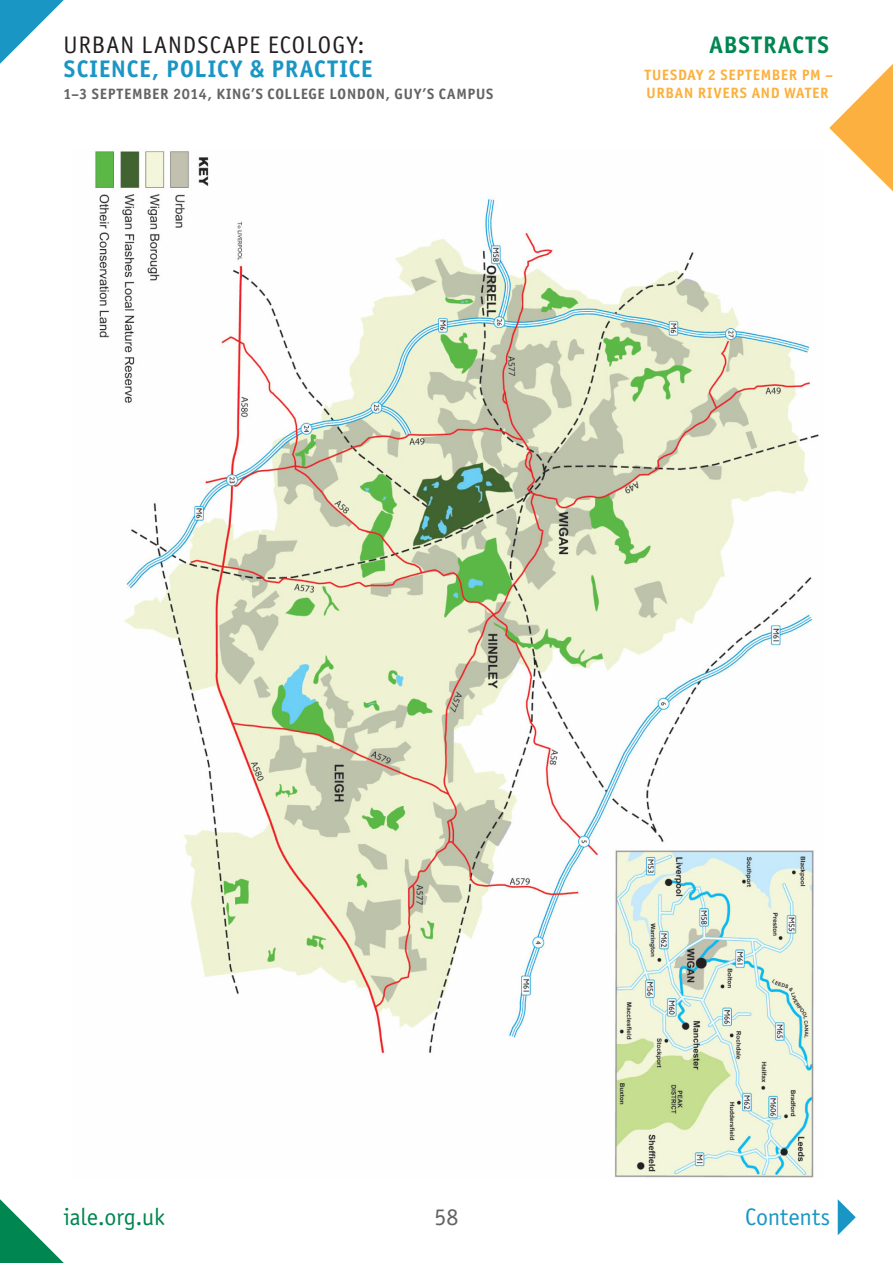
<style>
.page{position:relative;width:893px;height:1263px;background:#fff}
.page>*{position:absolute;margin:0;border:0;box-sizing:border-box;transform-origin:0 0}
.t1{font:700 24px "Officina San ITC";letter-spacing:.05em;color:#1a96c5}
.t2{font:24px "Officina San ITC";letter-spacing:.045em;color:#231f20}
.t3{font:24px "Officina San ITC";letter-spacing:-.01em;color:#008651}
.t4{font:700 24px "Officina San ITC";letter-spacing:.065em;color:#008651}
.t5{font:24px "Officina San ITC";color:#1a96c5}
.t6{font:24px "Officina San ITC";color:#636366}
.t7{font:700 15px "Officina San ITC";letter-spacing:.05em;color:#636366}
.t8{font:700 15px/18px "Officina San ITC";letter-spacing:.06em;color:#fbb03f}
.t9{font:700 15px "Officina San ITC";letter-spacing:.08em;color:#fbb03f}
</style>
<div class="page">
<svg style="left:0;top:0;width:64px;height:64px"></svg>
<svg style="left:838px;top:1199px;width:18px;height:36px"></svg>
<svg style="left:829px;top:64px;width:64px;height:127px"></svg>
<svg style="left:0;top:1199px;width:64px;height:64px"></svg>
<div style="left:57px;top:149px;width:779px;height:1029px;background:#fff"></div>
<img style="left:95px;top:151px;width:724px;height:1027px">
<h1 class="t2" style="left:63px;top:31px;width:303px">URBAN LANDSCAPE ECOLOGY:</h1>
<h1 class="t1" style="left:64px;top:53px;width:222px">SCIENCE, POLICY &amp; PRACT</h1>
<h1 class="t1" style="left:340px;top:53px;width:34px">ICE</h1>
<p class="t7" style="left:63px;top:84px;width:431px">1–3 SEPTEMBER 2014, KING’S COLLEGE LONDON, GUY’S CAMPUS</p>
<h1 class="t4" style="left:709px;top:30px;width:121px">ABSTRACTS</h1>
<p class="t8" style="left:645px;top:66px;width:190px">TUESDAY 2 SEPTEMBER PM –<br>URBA</p>
<p class="t9" style="left:684px;top:84px;width:111px">N RIVERS AND WAT</p>
<p class="t8" style="left:812px;top:84px;width:15px">ER</p>
<h1 class="t3" style="left:64px;top:1203px;width:102px">IALE.ORG.UK</h1>
<h1 class="t6" style="left:434px;top:1203px;width:25px">58</h1>
<h1 class="t5" style="left:745px;top:1203px;width:87px">CONTENTS</h1>
</div>
